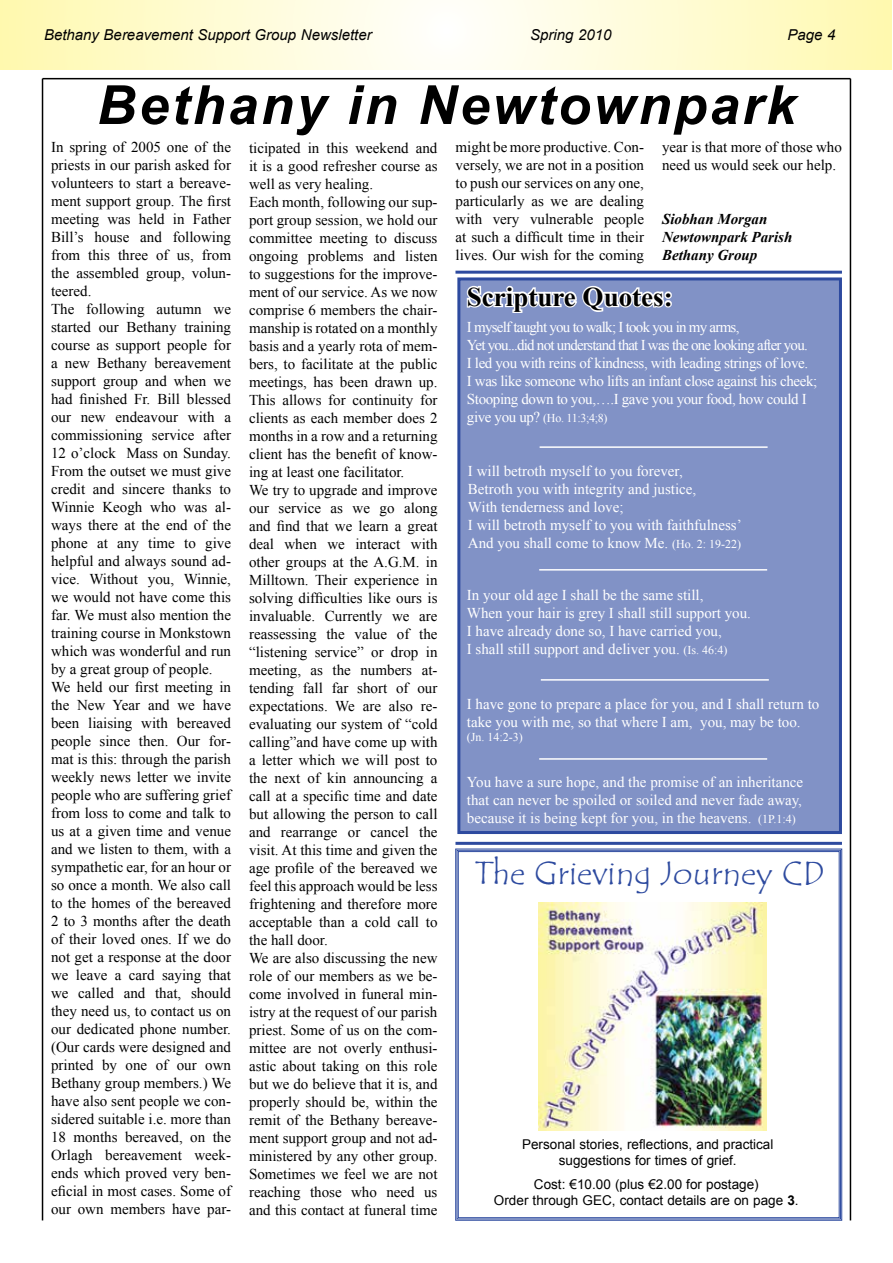
<style>
.page{position:relative;width:893px;height:1263px;background:#fff}
.page>*{position:absolute;margin:0;border:0;box-sizing:border-box;transform-origin:0 0}
.t1{font:italic 700 54px "Arial";letter-spacing:.05em;color:#000}
.t2{font:33px "Tempus Sans ITC";color:#2d4a9f}
.t3{font:700 27px "Times New Roman";color:#000}
.t4{font:15px/18px "Times New Roman";color:#000}
.t5{font:15px/18px "Times New Roman";color:#fff}
.t6{font:15px/18px "Times New Roman";letter-spacing:-.025em;color:#fff}
.t7{font:italic 15px "Arial";color:#000}
.t8{font:italic 700 15px/18px "Times New Roman";color:#000}
.t9{font:13.5px/16.2px "Arial";color:#000;text-align:center}
.t10{font:12px "Times New Roman";letter-spacing:-.01em;color:#fff}
.s1{font-size:15px}
.s2{font-size:12px}
.s3{font-weight:700}
</style>
<div class="page">
<svg style="left:0;top:0;width:892px;height:70px"></svg>
<hr style="left:43px;top:78px;width:807px;height:1px;background:#000">
<hr style="left:42px;top:79px;width:1px;height:1141px;background:#000">
<hr style="left:850px;top:79px;width:1px;height:1141px;background:#000">
<svg style="left:455px;top:848px;width:387px;height:373px"></svg>
<div style="left:458px;top:851px;width:381px;height:367px;border:1px solid #2d4a9f"></div>
<div style="left:469px;top:1138px;width:357px;height:38px;background:#fff"></div>
<div style="left:469px;top:1177px;width:355px;height:32px;background:#fff"></div>
<hr style="left:455px;top:842px;width:387px;height:3px;background:#2d4a9f">
<img style="left:538px;top:903px;width:229px;height:227px">
<hr style="left:455px;top:271px;width:387px;height:3px;background:#2d4a9f">
<div style="left:457px;top:277px;width:385px;height:557px;background:#8192c6;border:3px solid #2d4a9f"></div>
<svg style="left:465px;top:270px;width:209px;height:43px"></svg>
<hr style="left:540px;top:446px;width:228px;height:2px;background:#fff">
<hr style="left:539px;top:569px;width:228px;height:2px;background:#fff">
<hr style="left:541px;top:679px;width:228px;height:2px;background:#fff">
<hr style="left:539px;top:758px;width:228px;height:2px;background:#fff">
<p class="t7" style="left:44px;top:25px;width:329px">Bethany Bereavement Support Group Newsletter</p>
<p class="t7" style="left:530px;top:25px;width:83px">Spring 2010</p>
<p class="t7" style="left:787px;top:25px;width:49px">Page 4</p>
<h1 class="t1" style="left:97px;top:69px;width:700px">Bethany in Newtownpark</h1>
<p class="t4" style="left:51px;top:137px;width:181px">In spring of 2005 one of the priests in our parish asked for volunteers to start a bereave&shy;ment support group. The first meeting was held in Father<br>Bill’s house and following from this three of us, from the assembled group, volun&shy;teered.<br>The following autumn we started our Bethany training course as support people for a new Bethany bereavement support group and when we had finished Fr. Bill blessed our new endeavour with a commissioning service after<br>12 o’clock Mass on Sunday.<br>From the outset we must give credit and sincere thanks to<br>Winnie Keogh who was al&shy;ways there at the end of the phone at any time to give helpful and always sound ad&shy;vice. Without you, Winnie, we would not have come this far. We must also mention the training course in Monkstown which was wonderful and run by a great group of people.<br>We held our first meeting in the New Year and we have been liaising with bereaved people since then. Our for&shy;mat is this: through the parish weekly news letter we invite people who are suffering grief from loss to come and talk to us at a given time and venue and we listen to them, with a sympathetic ear, for an hour or so once a month. We also call to the homes of the bereaved<br>2 to 3 months after the death of their loved ones. If we do not get a response at the door we leave a card saying that we called and that, should they need us, to contact us on our dedicated phone number. (Our cards were designed and printed by one of our own<br>Bethany group members.) We have also sent people we con&shy;sidered suitable i.e. more than<br>18 months bereaved, on the<br>Orlagh bereavement week&shy;ends which proved very ben&shy;eficial in most cases. Some of our own members have par-</p>
<p class="t4" style="left:249px;top:138px;width:190px">ticipated in this weekend and it is a good refresher course as well as very healing.<br>Each month, following our sup&shy;port group session, we hold our committee meeting to discuss ongoing problems and listen to suggestions for the improve&shy;ment of our service. As we now comprise 6 members the chair&shy;manship is rotated on a monthly basis and a yearly rota of mem&shy;bers, to facilitate at the public meetings, has been drawn up.<br>This allows for continuity for clients as each member does 2 months in a row and a returning client has the benefit of know&shy;ing at least one facilitator.<br>We try to upgrade and improve our service as we go along and find that we learn a great deal when we interact with other groups at the A.G.M. in<br>Milltown. Their experience in solving difficulties like ours is invaluable. Currently we are reassessing the value of the “listening service” or drop in meeting, as the numbers at&shy;tending fall far short of our expectations. We are also re&shy;evaluating our system of “cold calling”and have come up with a letter which we will post to the next of kin announcing a call at a specific time and date but allowing the person to call and rearrange or cancel the visit. At this time and given the age profile of the bereaved we feel this approach would be less frightening and therefore more acceptable than a cold call to the hall door.<br>We are also discussing the new role of our members as we be&shy;come involved in funeral min&shy;istry at the request of our parish priest. Some of us on the com&shy;mittee are not overly enthusi&shy;astic about taking on this role but we do believe that it is, and properly should be, within the remit of the Bethany bereave&shy;ment support group and not ad&shy;ministered by any other group.<br>Sometimes we feel we are not reaching those who need us and this contact at funeral time</p>
<p class="t4" style="left:455px;top:138px;width:190px;text-align:justify">might be more productive. Con&shy;versely, we are not in a position to push our services on any one, particularly as we are dealing with very vulnerable people at such a difficult time in their lives. Our wish for the coming</p>
<p class="t4" style="left:662px;top:138px;width:181px">year is that more of those who need us would seek our help.</p>
<p class="t8" style="left:662px;top:210px;width:132px">Siobhan Morgan<br>Newtownpark Parish<br>Bethany Group</p>
<h3 class="t3" style="left:467px;top:278px;width:207px">Scripture Quotes:</h3>
<p class="t6" style="left:467px;top:318px;width:352px">I myself taught you to walk; I took you in my arms,<br>Yet you...did not understand that I was the one looking after you.<br>I led you with reins of kindness, with leading strings of love.<br>I was like someone who lifts an infant close against his cheek; Stooping down to you,….I gave you your food, how could I</p>
<p class="t10" style="left:467px;top:410px;width:142px"><span class="s1">give you up?</span> (Ho. 11:3;4;8)</p>
<p class="t5" style="left:468px;top:461px;width:275px">I will betroth myself to you forever,<br>Betroth you with integrity and justice,<br>With tenderness and love;<br>I will betroth myself to you with faithfulness’ And you shall come to know Me. <span class="s2">(Ho. 2: 19-22)</span></p>
<p class="t5" style="left:467px;top:585px;width:286px">In your old age I shall be the same still,<br>When your hair is grey I shall still support you.<br>I have already done so, I have carried you,<br>I shall still support and deliver you. <span class="s2">(Is. 46:4)</span></p>
<p class="t5" style="left:467px;top:694px;width:354px">I have gone to prepare a place for you, and I shall return to take you with me, so that where I am, you, may be too.</p>
<p class="t10" style="left:467px;top:729px;width:57px">(Jn. 14:2-3)</p>
<p class="t5" style="left:467px;top:773px;width:338px;text-align:justify">You have a sure hope, and the promise of an inheritance that can never be spoiled or soiled and never fade away, because it is being kept for you, in the heavens. <span class="s2">(1P.1:4)</span></p>
<h2 class="t2" style="left:474px;top:852px;width:351px">The Grieving Journey CD</h2>
<p class="t9" style="left:522px;top:1136px;width:253px">Personal stories, reflections, and practical suggestions for times of grief.</p>
<p class="t9" style="left:494px;top:1176px;width:306px">Cost: €10.00 (plus €2.00 for postage)<br>Order through GEC, contact details are on page <span class="s3">3</span>.</p>
</div>
